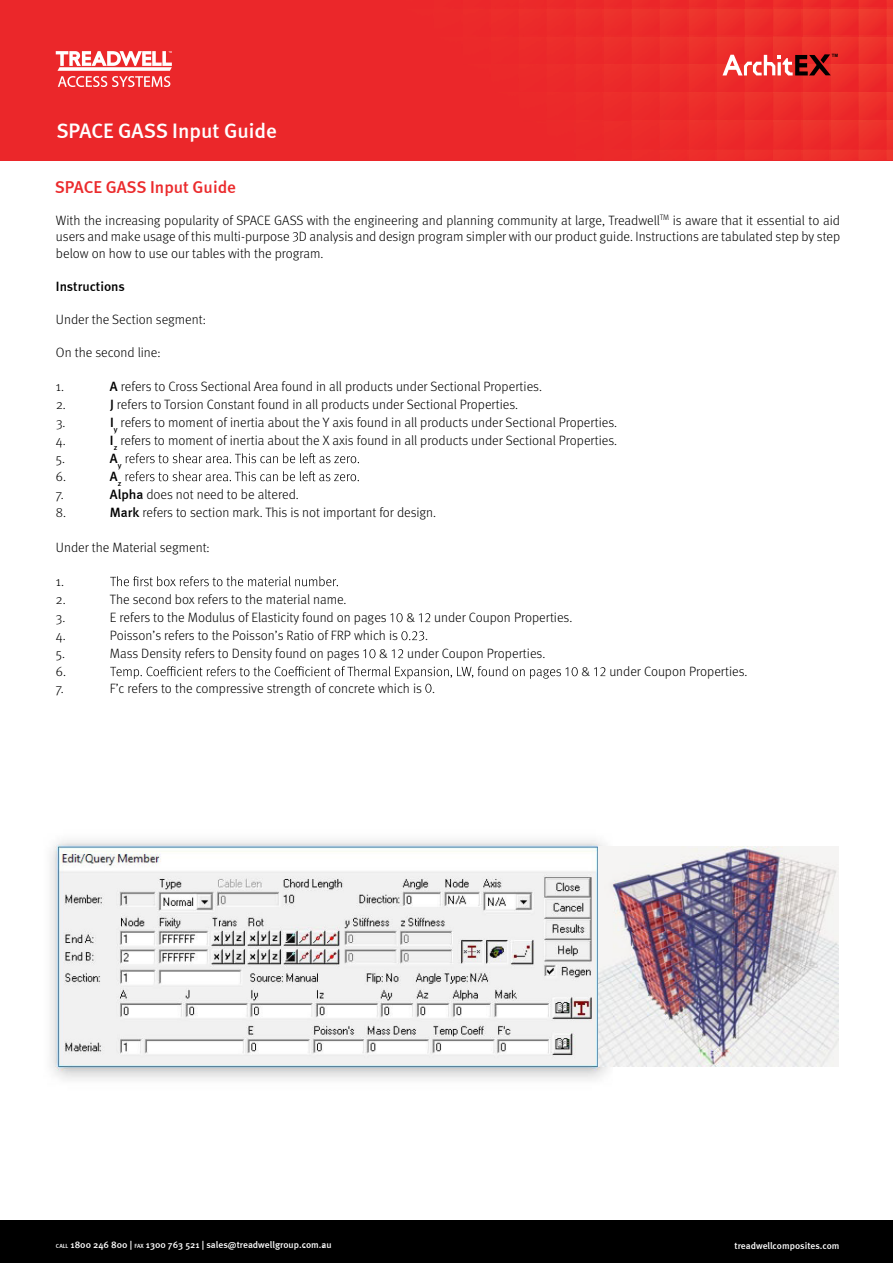
<style>
.page{position:relative;width:893px;height:1263px;background:#fff}
.page>*{position:absolute;margin:0;border:0;box-sizing:border-box;transform-origin:0 0}
.t1{font:500 21px "Meta";color:#fff}
.t2{font:500 17.25px "Meta";color:#eb2a2c}
.t3{font:300 13.5px/16.5px "Meta OT";color:#000;text-align:justify}
.t4{font:500 13.5px "Meta";color:#000}
.t5{font:500 9.6px "Meta";color:#fff}
.t6{font:700 4.5px "Arial";color:#000}
.s1{font-family:"Meta";font-weight:500}
.s2{font-size:6px}
</style>
<div class="page">
<div style="left:0;top:1220px;width:893px;height:43px;background:#000"></div>
<svg style="left:293px;top:232px;width:5px;height:9px"></svg>
<svg style="left:126px;top:453px;width:233px;height:10px"></svg>
<svg style="left:125px;top:471px;width:234px;height:10px"></svg>
<svg style="left:110px;top:576px;width:228px;height:10px"></svg>
<svg style="left:390px;top:613px;width:13px;height:9px"></svg>
<svg style="left:419px;top:613px;width:11px;height:9px"></svg>
<svg style="left:401px;top:631px;width:23px;height:9px"></svg>
<svg style="left:363px;top:649px;width:12px;height:9px"></svg>
<svg style="left:392px;top:649px;width:11px;height:9px"></svg>
<svg style="left:594px;top:667px;width:11px;height:9px"></svg>
<svg style="left:110px;top:666px;width:468px;height:27px"></svg>
<img style="left:50px;top:840px;width:562px;height:240px">
<img style="left:598px;top:847px;width:241px;height:219px">
<svg style="left:0;top:0;width:893px;height:160px;background:#eb2c2d"></svg>
<h1 class="t1" style="left:56px;top:118px;width:222px">SPACE GASS Input Guide</h1>
<p class="t6" style="left:832px;top:53px;width:8px">TM</p>
<p class="t2" style="left:55px;top:177px;width:183px">SPACE GASS Input Guide</p>
<p class="t3" style="left:56px;top:212px;width:786px">With the increasing popularity of SPACE GASS with the engineering and planning community at large, Treadwell<sup>TM</sup> is aware that it essential to aid users and make usage of this multi-purpose D analysis and design program simpler with our product guide. Instructions are tabulated step by step below on how to use our tables with the program.</p>
<p class="t4" style="left:56px;top:278px;width:70px">Instructions</p>
<p class="t3" style="left:56px;top:311px;width:151px">Under the Section segment:</p>
<p class="t3" style="left:56px;top:344px;width:106px">On the second line:</p>
<p class="t3" style="left:56px;top:378px;width:10px">1.</p>
<p class="t3" style="left:110px;top:378px;width:433px"><span class="s1">A</span> refers to Cross Sectional Area found in all products under Sectional Properties.</p>
<p class="t3" style="left:56px;top:396px;width:11px">2.</p>
<p class="t3" style="left:110px;top:396px;width:410px"><span class="s1">J</span> refers to Torsion Constant found in all products under Sectional Properties.</p>
<p class="t3" style="left:56px;top:414px;width:11px">3.</p>
<p class="t3" style="left:110px;top:414px;width:509px"><span class="s1">I</span><sub>y</sub> refers to moment of inertia about the Y axis found in all products under Sectional Properties.</p>
<p class="t3" style="left:56px;top:432px;width:11px">4.</p>
<p class="t3" style="left:110px;top:432px;width:509px"><span class="s1">I</span><sub>z</sub> refers to moment of inertia about the X axis found in all products under Sectional Properties.</p>
<p class="t3" style="left:56px;top:450px;width:11px">5.</p>
<p class="t4" style="left:110px;top:451px;width:13px">A<sub>y</sub></p>
<p class="t3" style="left:56px;top:468px;width:12px">6.</p>
<p class="t4" style="left:110px;top:469px;width:13px">A<sub>z</sub></p>
<p class="t3" style="left:56px;top:486px;width:9px">7.</p>
<p class="t3" style="left:110px;top:486px;width:190px"><span class="s1">Alpha</span> does not need to be altered.</p>
<p class="t3" style="left:56px;top:504px;width:12px">8.</p>
<p class="t3" style="left:110px;top:504px;width:328px"><span class="s1">Mark</span> refers to section mark. This is not important for design.</p>
<p class="t3" style="left:56px;top:539px;width:155px">Under the Material segment:</p>
<p class="t3" style="left:56px;top:573px;width:11px;line-height:18px">1.<br>2.</p>
<p class="t3" style="left:110px;top:591px;width:238px">The second box refers to the material name.</p>
<p class="t3" style="left:56px;top:609px;width:11px">3.</p>
<p class="t3" style="left:110px;top:609px;width:278px">E refers to the Modulus of Elasticity found on pages</p>
<p class="t3" style="left:406px;top:609px;width:10px">&amp;</p>
<p class="t3" style="left:434px;top:609px;width:140px">under Coupon Properties.</p>
<p class="t3" style="left:56px;top:627px;width:11px">4.</p>
<p class="t3" style="left:110px;top:627px;width:289px">Poisson’s refers to the Poisson’s Ratio of FRP which is</p>
<p class="t3" style="left:425px;top:627px;width:4px">.</p>
<p class="t3" style="left:56px;top:645px;width:11px">5.</p>
<p class="t3" style="left:110px;top:645px;width:251px">Mass Density refers to Density found on pages</p>
<p class="t3" style="left:379px;top:645px;width:10px">&amp;</p>
<p class="t3" style="left:407px;top:645px;width:140px">under Coupon Properties.</p>
<p class="t3" style="left:56px;top:663px;width:12px">6.</p>
<p class="t3" style="left:581px;top:663px;width:10px">&amp;</p>
<p class="t3" style="left:609px;top:663px;width:140px">under Coupon Properties.</p>
<p class="t3" style="left:56px;top:680px;width:9px">7.</p>
<p class="t3" style="left:110px;top:680px;width:327px">F’c refers to the compressive strength of concrete which is .</p>
<p class="t5" style="left:56px;top:1239px;width:277px"><span class="s2">CALL</span> 1800 246 800 | <span class="s2">FAX</span> 1300 763 521 | sales@treadwellgroup.com.au</p>
<p class="t5" style="left:735px;top:1240px;width:106px">treadwellcomposites.com</p>
</div>
